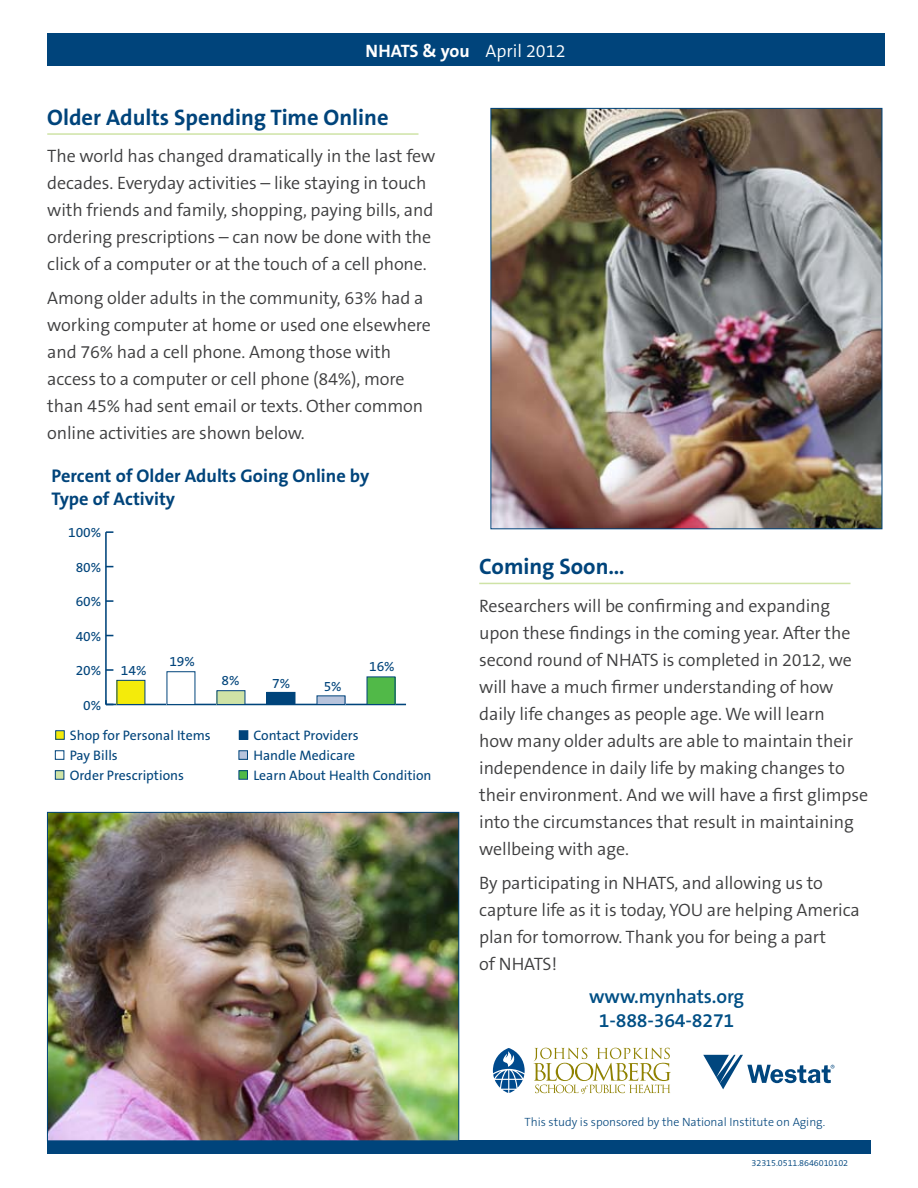
<style>
.page{position:relative;width:918px;height:1188px;background:#fff}
.page>*{position:absolute;margin:0;border:0;box-sizing:border-box;transform-origin:0 0}
.t1{font:700 22.5px "The Sans B7";color:#00447b}
.t2{font:600 19.5px "The Sans B6";letter-spacing:-.01em;color:#014f85}
.t3{font:700 18.45px/22px "The Sans B7";color:#00447b}
.Body{font:300 18px/27px "The Sans B4";letter-spacing:-.01em;color:#3e3e3f}
.t4{font:700 18px "The Sans B7";letter-spacing:-.005em;color:#fff}
.t5{font:13.8px/20px "The Sans B5 Plain";color:#00447b}
.t6{font:300 12px "The Sans B3";color:#00447b}
.t7{font:300 9px "The Sans B4";letter-spacing:-.01em;color:#00467e}
.s1{font-family:"The Sans B4";font-weight:300}
</style>
<div class="page">
<div style="left:47px;top:1141px;width:824px;height:13px;background:#00447b"></div>
<div style="left:47px;top:34px;width:837px;height:32px;background:#00447b"></div>
<hr style="left:47px;top:133px;width:371px;height:2px;background:#cfe3a6">
<div style="left:56px;top:731px;width:8px;height:8px;background:#f4eb0a"></div>
<div style="left:55px;top:730px;width:10px;height:10px;border:1px solid #00447b"></div>
<div style="left:55px;top:750px;width:9px;height:10px;border:1px solid #00447b"></div>
<div style="left:55px;top:771px;width:9px;height:8px;background:#cfe3a6"></div>
<div style="left:55px;top:770px;width:9px;height:10px;border:1px solid #00447b"></div>
<div style="left:239px;top:731px;width:9px;height:8px;background:#00447b"></div>
<div style="left:239px;top:730px;width:9px;height:10px;border:1px solid #00447b"></div>
<div style="left:239px;top:751px;width:8px;height:8px;background:#b8c4dc"></div>
<div style="left:239px;top:750px;width:9px;height:10px;border:1px solid #00447b"></div>
<div style="left:239px;top:771px;width:8px;height:8px;background:#51b948"></div>
<div style="left:239px;top:770px;width:9px;height:10px;border:1px solid #00447b"></div>
<hr style="left:106px;top:704px;width:300px;height:1px;background:#00447b">
<hr style="left:105px;top:532px;width:2px;height:172px;background:#00447b">
<svg style="left:106px;top:669px;width:7px;height:2px"></svg>
<svg style="left:106px;top:600px;width:7px;height:2px"></svg>
<svg style="left:106px;top:531px;width:7px;height:2px"></svg>
<div style="left:117px;top:680px;width:28px;height:24px;background:#f4eb0a"></div>
<div style="left:117px;top:680px;width:28px;height:25px;border:1px solid #00447b"></div>
<div style="left:167px;top:671px;width:28px;height:34px;border:1px solid #00447b"></div>
<div style="left:217px;top:691px;width:28px;height:13px;background:#cfe3a6"></div>
<div style="left:217px;top:690px;width:28px;height:15px;border:1px solid #00447b"></div>
<div style="left:267px;top:692px;width:28px;height:12px;background:#00447b"></div>
<div style="left:317px;top:696px;width:28px;height:8px;background:#b8c4dc"></div>
<div style="left:317px;top:695px;width:28px;height:10px;border:1px solid #00447b"></div>
<div style="left:367px;top:677px;width:28px;height:27px;background:#51b948"></div>
<div style="left:367px;top:677px;width:28px;height:28px;border:1px solid #00447b"></div>
<svg style="left:703px;top:1055px;width:131px;height:34px"></svg>
<svg style="left:534px;top:1048px;width:137px;height:46px"></svg>
<svg style="left:493px;top:1048px;width:32px;height:45px"></svg>
<img style="left:492px;top:110px;width:388px;height:417px">
<hr style="left:479px;top:583px;width:371px;height:1px;background:#cfe3a6">
<img style="left:49px;top:814px;width:408px;height:325px">
<div style="left:47px;top:812px;width:412px;height:329px;border:1px solid #00447b"></div>
<p class="t4" style="left:365px;top:41px;width:202px">NHATS &amp; you <span class="s1">April 2012</span></p>
<h2 class="t1" style="left:47px;top:105px;width:343px">Older Adults Spending Time Online</h2>
<p class="Body" style="left:47px;top:143px;width:390px">The world has changed dramatically in the last few decades. Everyday activities – like staying in touch with friends and family, shopping, paying bills, and ordering prescriptions – can now be done with the click of a computer or at the touch of a cell phone.</p>
<p class="Body" style="left:47px;top:285px;width:385px">Among older adults in the community, 63% had a working computer at home or used one elsewhere and 76% had a cell phone. Among those with access to a computer or cell phone (84%), more than 45% had sent email or texts. Other common online activities are shown below.</p>
<p class="t3" style="left:51px;top:466px;width:319px">Percent of Older Adults Going Online by<br>Type of Activity</p>
<p class="t5" style="left:68px;top:523px;width:35px">100%</p>
<p class="t5" style="left:76px;top:558px;width:27px">80%</p>
<p class="t5" style="left:76px;top:592px;width:27px">60%</p>
<p class="t5" style="left:76px;top:627px;width:27px">40%</p>
<p class="t5" style="left:76px;top:661px;width:27px">20%</p>
<p class="t5" style="left:83px;top:696px;width:19px">0%</p>
<p class="t5" style="left:121px;top:660px;width:27px">14%</p>
<p class="t5" style="left:169px;top:651px;width:27px">19%</p>
<p class="t5" style="left:70px;top:725px;width:142px">Shop for Personal Items<br>Pay Bills<br>Order Prescriptions</p>
<p class="t5" style="left:222px;top:671px;width:19px">8%</p>
<p class="t5" style="left:272px;top:674px;width:19px">7%</p>
<p class="t5" style="left:324px;top:677px;width:19px">5%</p>
<p class="t5" style="left:369px;top:657px;width:27px">16%</p>
<p class="t5" style="left:253px;top:725px;width:180px">Contact Providers<br>Handle Medicare<br>Learn About Health Condition</p>
<h2 class="t1" style="left:479px;top:554px;width:147px">Coming Soon…</h2>
<p class="Body" style="left:479px;top:593px;width:390px">Researchers will be confirming and expanding upon these findings in the coming year. After the second round of NHATS is completed in 2012, we will have a much firmer understanding of how daily life changes as people age. We will learn<br>how many older adults are able to maintain their independence in daily life by making changes to their environment. And we will have a first glimpse into the circumstances that result in maintaining wellbeing with age.</p>
<p class="Body" style="left:479px;top:870px;width:382px">By participating in NHATS, and allowing us to capture life as it is today, YOU are helping America plan for tomorrow. Thank you for being a part<br>of NHATS!</p>
<p class="t2" style="left:589px;top:986px;width:157px">www.mynhats.org</p>
<p class="t2" style="left:599px;top:1010px;width:137px">1-888-364-8271</p>
<p class="t6" style="left:525px;top:1116px;width:302px">This study is sponsored by the National Institute on Aging.</p>
<p class="t7" style="left:752px;top:1158px;width:98px">32315.0511.8646010102</p>
</div>
